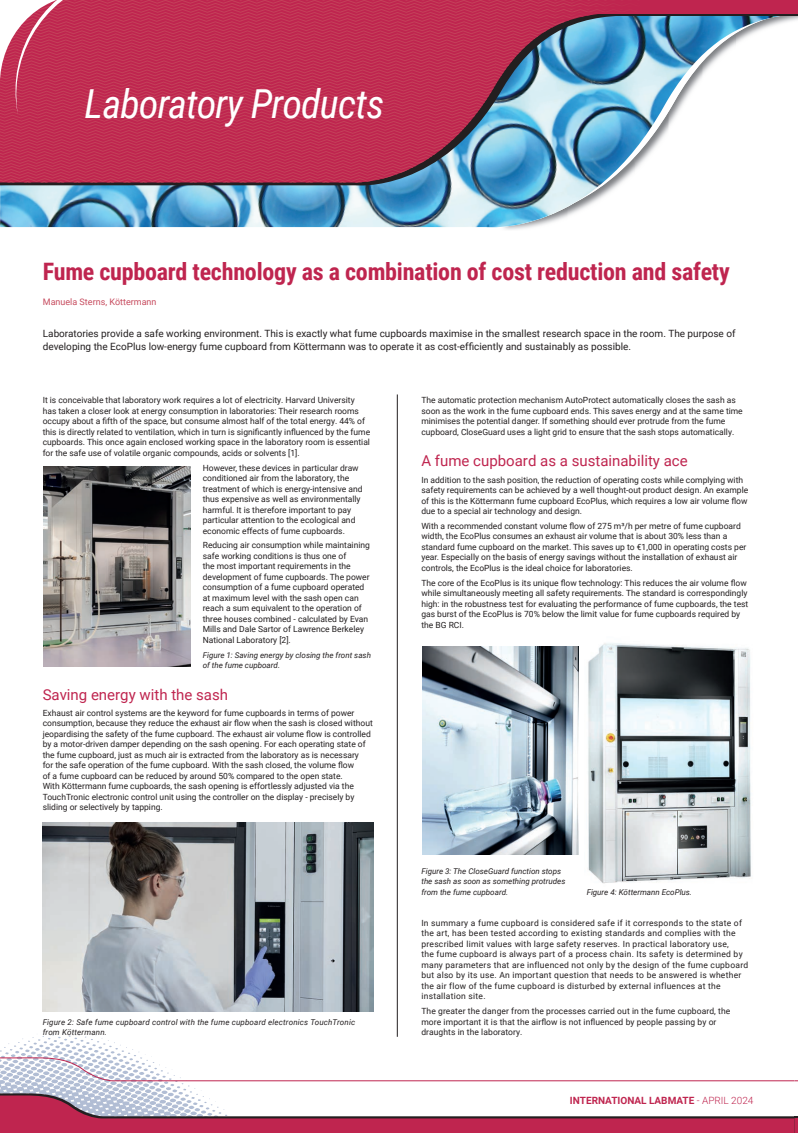
<style>
.page{position:relative;width:798px;height:1133px;background:#fff}
.page>*{position:absolute;margin:0;border:0;box-sizing:border-box;transform-origin:0 0}
.t1{font:italic 40px "Roboto Condensed";letter-spacing:-.02em;color:#fff}
.t2{font:700 24px "Roboto Condensed";letter-spacing:-.01em;color:#bf254f}
.t3{font:15px "Roboto";color:#bf254f}
.t4{font:10px/13px "Roboto";color:#231f20}
.t5{font:700 10px "Roboto";color:#bf254f}
.t6{font:9px "Roboto";color:#c74c5f}
.t7{font:8.5px/10.5px "Roboto";color:#231f20}
.t8{font:8.5px/10.5px "Roboto";letter-spacing:.03em;color:#231f20}
.t9{font:italic 8px/10.5px "Roboto";color:#231f20}
.t10{font:italic 8px/10.5px "Roboto";letter-spacing:.02em;color:#231f20}
.s1{font-weight:300}
</style>
<div class="page">
<img style="left:365px;top:16px;width:429px;height:214px">
<div style="left:0;top:0;width:794px;height:16px;background:#231f20"></div>
<div style="left:0;top:0;width:794px;height:14px;background:#bf254f"></div>
<img style="left:365px;top:37px;width:274px;height:154px">
<img style="left:365px;top:0;width:243px;height:9px">
<img style="left:365px;top:9px;width:130px;height:28px">
<img style="left:495px;top:9px;width:144px;height:35px">
<img style="left:495px;top:43px;width:34px;height:40px">
<img style="left:365px;top:148px;width:78px;height:31px">
<svg style="left:0;top:0;width:365px;height:228px;background:#ab4a6d"></svg>
<hr style="left:794px;top:0;width:3px;height:16px;background:#231f20">
<hr style="left:794px;top:0;width:3px;height:14px;background:#bf254f">
<hr style="left:397px;top:394px;width:1px;height:643px;background:#231f20">
<img style="left:44px;top:466px;width:146px;height:201px">
<img style="left:43px;top:822px;width:330px;height:189px">
<img style="left:422px;top:647px;width:156px;height:208px">
<img style="left:588px;top:643px;width:163px;height:241px">
<svg style="left:0;top:0;width:113px;height:115px;background:#c74767"></svg>
<svg style="left:0;top:1030px;width:798px;height:103px"></svg>
<h1 class="t1" style="left:84px;top:76px;width:301px">Laboratory Products</h1>
<h2 class="t2" style="left:43px;top:255px;width:688px">Fume cupboard technology as a combination of cost reduction and safety</h2>
<p class="t6" style="left:43px;top:295px;width:115px">Manuela Sterns, Köttermann</p>
<p class="t4" style="left:43px;top:327px;width:694px">Laboratories provide a safe working environment. This is exactly what fume cupboards maximise in the smallest research space in the room. The purpose of developing the EcoPlus low-energy fume cupboard from Köttermann was to operate it as cost-efficiently and sustainably as possible.</p>
<p class="t7" style="left:43px;top:395px;width:329px">It is conceivable that laboratory work requires a lot of electricity. Harvard University has taken a closer look at energy consumption in laboratories: Their research rooms occupy about a fifth of the space, but consume almost half of the total energy. 44% of this is directly related to ventilation, which in turn is significantly influenced by the fume cupboards. This once again enclosed working space in the laboratory room is essential for the safe use of volatile organic compounds, acids or solvents [1].</p>
<p class="t7" style="left:203px;top:462px;width:161px">However, these devices in particular draw conditioned air from the laboratory, the treatment of which is energy-intensive and thus expensive as well as environmentally harmful. It is therefore important to pay particular attention to the ecological and economic effects of fume cupboards.</p>
<p class="t7" style="left:203px;top:540px;width:169px">Reducing air consumption while maintaining safe working conditions is thus one of<br>the most important requirements in the development of fume cupboards. The power consumption of a fume cupboard operated at maximum level with the sash open can reach a sum equivalent to the operation of three houses combined - calculated by Evan Mills and Dale Sartor of Lawrence Berkeley National Laboratory [2].</p>
<p class="t9" style="left:203px;top:649px;width:170px">Figure 1: Saving energy by closing the front sash of the fume cupboard.</p>
<h3 class="t3" style="left:43px;top:684px;width:187px">Saving energy with the sash</h3>
<p class="t7" style="left:43px;top:707px;width:331px">Exhaust air control systems are the keyword for fume cupboards in terms of power consumption, because they reduce the exhaust air flow when the sash is closed without jeopardising the safety of the fume cupboard. The exhaust air volume flow is controlled by a motor-driven damper depending on the sash opening. For each operating state of the fume cupboard, just as much air is extracted from the laboratory as is necessary<br>for the safe operation of the fume cupboard. With the sash closed, the volume flow<br>of a fume cupboard can be reduced by around 50% compared to the open state.<br>With Köttermann fume cupboards, the sash opening is effortlessly adjusted via the TouchTronic electronic control unit using the controller on the display - precisely by sliding or selectively by tapping.</p>
<p class="t10" style="left:43px;top:1016px;width:314px">Figure 2: Safe fume cupboard control with the fume cupboard electronics TouchTronic from Köttermann.</p>
<p class="t7" style="left:421px;top:395px;width:323px">The automatic protection mechanism AutoProtect automatically closes the sash as soon as the work in the fume cupboard ends. This saves energy and at the same time minimises the potential danger. If something should ever protrude from the fume cupboard, CloseGuard uses a light grid to ensure that the sash stops automatically.</p>
<h3 class="t3" style="left:421px;top:451px;width:268px">A fume cupboard as a sustainability ace</h3>
<p class="t7" style="left:421px;top:474px;width:328px">In addition to the sash position, the reduction of operating costs while complying with safety requirements can be achieved by a well thought-out product design. An example of this is the Köttermann fume cupboard EcoPlus, which requires a low air volume flow due to a special air technology and design.</p>
<p class="t7" style="left:421px;top:520px;width:326px">With a recommended constant volume flow of 275 m³/h per metre of fume cupboard width, the EcoPlus consumes an exhaust air volume that is about 30% less than a standard fume cupboard on the market. This saves up to €1,000 in operating costs per year. Especially on the basis of energy savings without the installation of exhaust air controls, the EcoPlus is the ideal choice for laboratories.</p>
<p class="t7" style="left:421px;top:577px;width:328px">The core of the EcoPlus is its unique flow technology: This reduces the air volume flow while simultaneously meeting all safety requirements. The standard is correspondingly high: in the robustness test for evaluating the performance of fume cupboards, the test gas burst of the EcoPlus is 70% below the limit value for fume cupboards required by the BG RCI.</p>
<p class="t9" style="left:421px;top:865px;width:145px">Figure 3: The CloseGuard function stops the sash as soon as something protrudes from the fume cupboard.</p>
<p class="t9" style="left:586px;top:887px;width:107px">Figure 4: Köttermann EcoPlus.</p>
<p class="t8" style="left:421px;top:917px;width:328px">In summary a fume cupboard is considered safe if it corresponds to the state of the art, has been tested according to existing standards and complies with the prescribed limit values with large safety reserves. In practical laboratory use,<br>the fume cupboard is always part of a process chain. Its safety is determined by many parameters that are influenced not only by the design of the fume cupboard but also by its use. An important question that needs to be answered is whether the air flow of the fume cupboard is disturbed by external influences at the installation site.</p>
<p class="t7" style="left:421px;top:1006px;width:310px">The greater the danger from the processes carried out in the fume cupboard, the more important it is that the airflow is not influenced by people passing by or draughts in the laboratory.</p>
<p class="t5" style="left:569px;top:1094px;width:185px">INTERNATIONAL LABMATE <span class="s1">- APRIL 2024</span></p>
</div>
